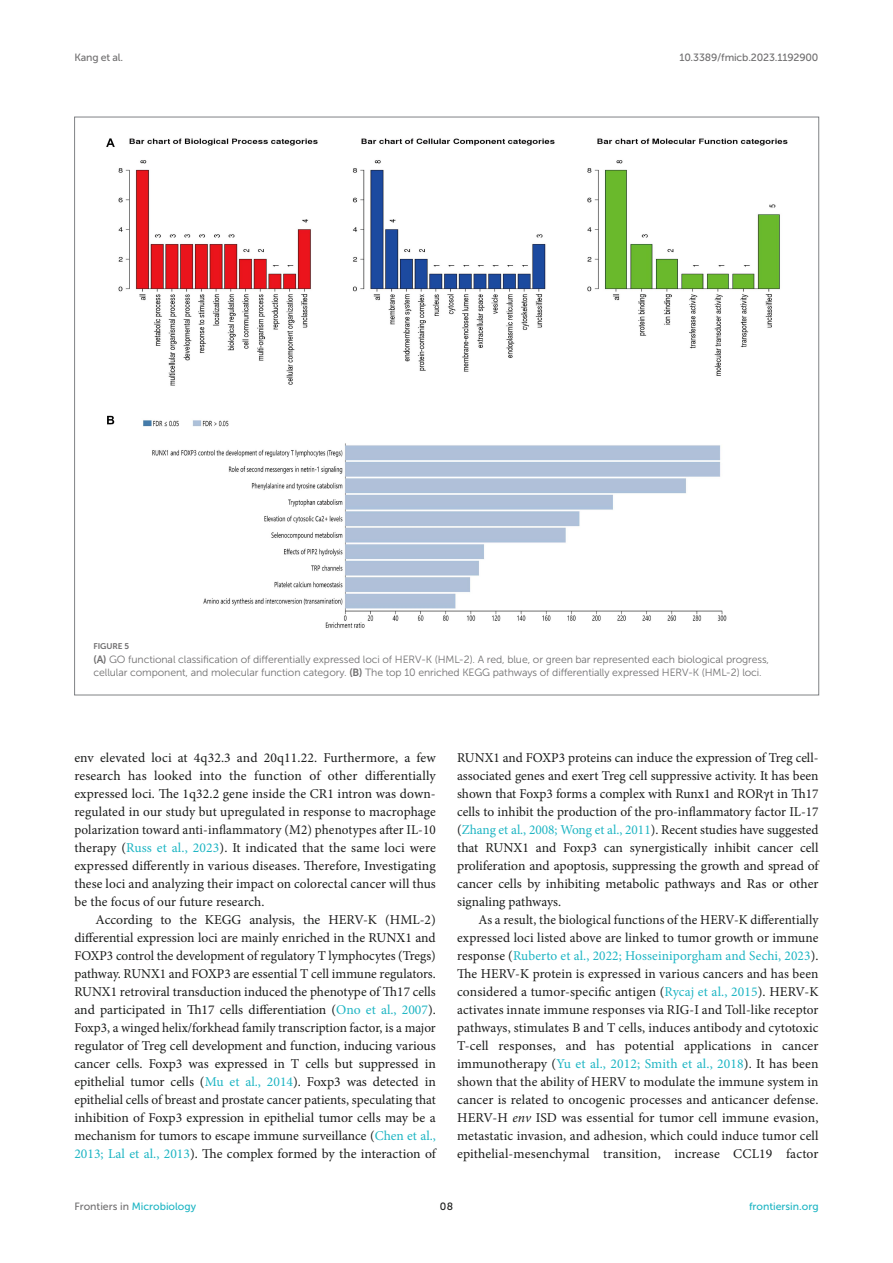
<style>
.page{position:relative;width:893px;height:1263px;background:#fff}
.page>*{position:absolute;margin:0;border:0;box-sizing:border-box;transform-origin:0 0}
.TEXT{font:13.5px/18px "Minion Pro";letter-spacing:.005em;color:#1b1c1b;text-align:justify}
.FIG_LEG{font:10.5px/13.5px "Museo Sans 300";letter-spacing:-.01em;color:#706f70}
.t1{font:10.5px "Museo Sans 500";color:#1db5c3}
.t2{font:10.5px "Museo Sans 500";letter-spacing:-.015em;color:#706f70}
.t3{font:10.5px "Museo Sans 500";color:#1b1c1b}
.FIG_HD{font:8.25px "Museo Sans 700";letter-spacing:-.01em;color:#706f70}
.s1{font-family:"Museo Sans 700"}
.s2{color:#1db5c3}
.s3{font-family:"STIX General"}
.s4{font-style:italic}
.s5{color:#706f70}
</style>
<div class="page">
<img style="left:106px;top:138px;width:682px;height:490px">
<p class="t2" style="left:74px;top:51px;width:50px">Kang et al.</p>
<p class="t2" style="left:679px;top:51px;width:141px">10.3389/fmicb.2023.1192900</p>
<p class="FIG_HD" style="left:94px;top:642px;width:37px">FIGURE 5</p>
<p class="FIG_LEG" style="left:94px;top:652px;width:677px"><span class="s1">(A)</span> GO functional classification of differentially expressed loci of HERV-K (HML-2). A red, blue, or green bar represented each biological progress, cellular component, and molecular function category. <span class="s1">(B)</span> The top 10 enriched KEGG pathways of differentially expressed HERV-K (HML-2) loci.</p>
<p class="TEXT" style="left:74px;top:749px;width:363px">env elevated loci at 4q32.3 and 20q11.22. Furthermore, a few research has looked into the function of other differentially expressed loci. The 1q32.2 gene inside the CR1 intron was down&shy;regulated in our study but upregulated in response to macrophage polarization toward anti-inflammatory (M2) phenotypes after IL-10 therapy (<span class="s2">Russ et al., 2023</span>). It indicated that the same loci were expressed differently in various diseases. Therefore, Investigating these loci and analyzing their impact on colorectal cancer will thus be the focus of our future research.</p>
<p class="TEXT" style="left:74px;top:911px;width:363px;text-indent:21px">According to the KEGG analysis, the HERV-K (HML-2) differential expression loci are mainly enriched in the RUNX1 and FOXP3 control the development of regulatory T lymphocytes (Tregs) pathway. RUNX1 and FOXP3 are essential T cell immune regulators.<br>RUNX1 retroviral transduction induced the phenotype of Th17 cells and participated in Th17 cells differentiation (<span class="s2">Ono et al., 2007</span>).<br>Foxp3, a winged helix/forkhead family transcription factor, is a major regulator of Treg cell development and function, inducing various cancer cells. Foxp3 was expressed in T cells but suppressed in epithelial tumor cells (<span class="s2">Mu et al., 2014</span>). Foxp3 was detected in epithelial cells of breast and prostate cancer patients, speculating that inhibition of Foxp3 expression in epithelial tumor cells may be a mechanism for tumors to escape immune surveillance (<span class="s2">Chen et al., 2013; Lal et al., 2013</span>). The complex formed by the interaction of</p>
<p class="TEXT" style="left:457px;top:749px;width:363px">RUNX1 and FOXP3 proteins can induce the expression of Treg cell&shy;associated genes and exert Treg cell suppressive activity. It has been shown that Foxp3 forms a complex with Runx1 and ROR<span class="s3">γ</span>t in Th17 cells to inhibit the production of the pro-inflammatory factor IL-17 (<span class="s2">Zhang et al., 2008; Wong et al., 2011</span>). Recent studies have suggested that RUNX1 and Foxp3 can synergistically inhibit cancer cell proliferation and apoptosis, suppressing the growth and spread of cancer cells by inhibiting metabolic pathways and Ras or other signaling pathways.</p>
<p class="TEXT" style="left:457px;top:911px;width:363px;text-indent:21px">As a result, the biological functions of the HERV-K differentially expressed loci listed above are linked to tumor growth or immune response (<span class="s2">Ruberto et al., 2022; Hosseiniporgham and Sechi, 2023</span>).<br>The HERV-K protein is expressed in various cancers and has been considered a tumor-specific antigen (<span class="s2">Rycaj et al., 2015</span>). HERV-K activates innate immune responses via RIG-I and Toll-like receptor pathways, stimulates B and T cells, induces antibody and cytotoxic T-cell responses, and has potential applications in cancer immunotherapy (<span class="s2">Yu et al., 2012; Smith et al., 2018</span>). It has been shown that the ability of HERV to modulate the immune system in cancer is related to oncogenic processes and anticancer defense.<br>HERV-H <span class="s4">env</span> ISD was essential for tumor cell immune evasion, metastatic invasion, and adhesion, which could induce tumor cell epithelial-mesenchymal transition, increase CCL19 factor</p>
<p class="t1" style="left:74px;top:1200px;width:123px"><span class="s5">Frontiers in</span> Microbiology</p>
<p class="t3" style="left:440px;top:1200px;width:15px">08</p>
<p class="t1" style="left:749px;top:1200px;width:71px">frontiersin.org</p>
</div>
